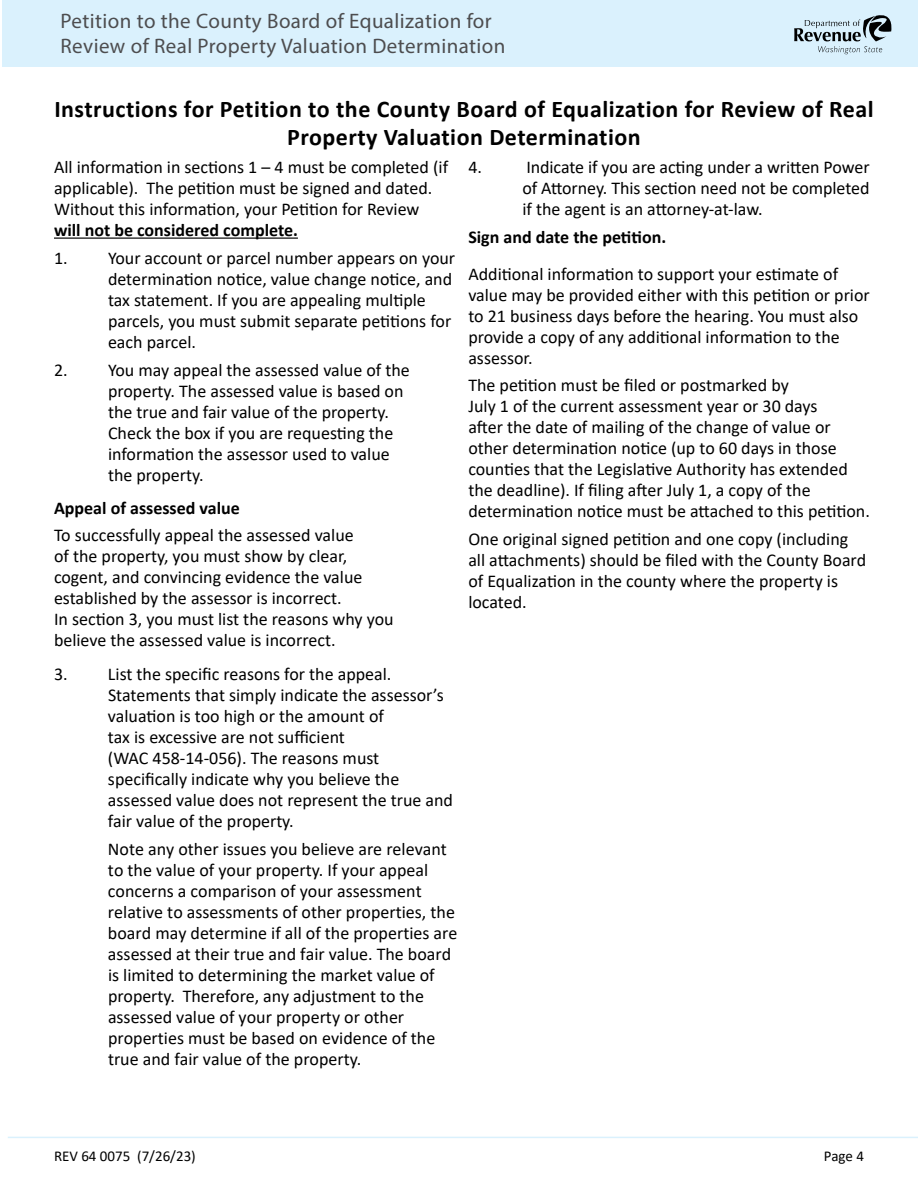
<style>
.page{position:relative;width:918px;height:1188px;background:#fff}
.page>*{position:absolute;margin:0;border:0;box-sizing:border-box;transform-origin:0 0}
.Normal__P{font:700 24px/28.8px "Calibri";letter-spacing:.02em;color:#000;text-align:center}
.t1{font:21px/25.2px "Myriad Pro";letter-spacing:.02em;color:#4d4d4f}
.Heading_4{font:18px/21px "Calibri";color:#000}
.Heading_4-2{font:700 18px "Calibri";color:#000}
.t2{font:15px "Calibri";color:#000}
.s1{font-weight:700}
</style>
<div class="page">
<div style="left:2px;top:0;width:916px;height:66px;background:#daf1fd"></div>
<svg style="left:794px;top:15px;width:98px;height:39px"></svg>
<hr style="left:8px;top:1137px;width:910px;height:1px;background:#daf1fd">
<hr style="left:54px;top:238px;width:244px;height:1px;background:#000">
<p class="t1" style="left:60px;top:8px;width:447px">Petition to the County Board of Equalization for<br>Review of Real Property Valuation Determination</p>
<p class="Normal__P" style="left:54px;top:94px;width:821px">Instructions for Petition to the County Board of Equalization for Review of Real<br>Property Valuation Determination</p>
<h4 class="Heading_4" style="left:54px;top:156px;width:396px">All information in sections 1 – 4 must be completed (if applicable). The petition must be signed and dated.<br>Without this information, your Petition for Review <span class="s1">will not be considered complete.</span></h4>
<h4 class="Heading_4" style="left:108px;top:247px;width:349px;text-indent:-54px">1. Your account or parcel number appears on your determination notice, value change notice, and tax statement. If you are appealing multiple parcels, you must submit separate petitions for each parcel.</h4>
<h4 class="Heading_4" style="left:108px;top:359px;width:303px;text-indent:-54px">2. You may appeal the assessed value of the property. The assessed value is based on the true and fair value of the property.<br>Check the box if you are requesting the information the assessor used to value the property.</h4>
<h4 class="Heading_4" style="left:54px;top:494px;width:301px;line-height:27px"><span class="s1">Appeal of assessed value<br></span>To successfully appeal the assessed value</h4>
<h4 class="Heading_4" style="left:54px;top:545px;width:341px">of the property, you must show by clear, cogent, and convincing evidence the value established by the assessor is incorrect.<br>In section 3, you must list the reasons why you believe the assessed value is incorrect.</h4>
<h4 class="Heading_4" style="left:54px;top:663px;width:339px">3. List the specific reasons for the appeal.</h4>
<h4 class="Heading_4" style="left:108px;top:684px;width:347px">Statements that simply indicate the assessor’s valuation is too high or the amount of<br>tax is excessive are not sufficient<br>(WAC 458-14-056). The reasons must specifically indicate why you believe the assessed value does not represent the true and fair value of the property.</h4>
<h4 class="Heading_4" style="left:108px;top:838px;width:351px">Note any other issues you believe are relevant to the value of your property. If your appeal concerns a comparison of your assessment relative to assessments of other properties, the board may determine if all of the properties are assessed at their true and fair value. The board is limited to determining the market value of property. Therefore, any adjustment to the assessed value of your property or other properties must be based on evidence of the true and fair value of the property.</h4>
<h4 class="Heading_4" style="left:468px;top:156px;width:15px">4.</h4>
<h4 class="Heading_4" style="left:522px;top:156px;width:349px;text-align:justify">Indicate if you are acting under a written Power of Attorney. This section need not be completed if the agent is an attorney-at-law.</h4>
<h4 class="Heading_4-2" style="left:468px;top:224px;width:199px">Sign and date the petition.</h4>
<h4 class="Heading_4" style="left:468px;top:263px;width:403px">Additional information to support your estimate of value may be provided either with this petition or prior to 21 business days before the hearing. You must also provide a copy of any additional information to the assessor.</h4>
<h4 class="Heading_4" style="left:468px;top:374px;width:403px">The petition must be filed or postmarked by<br>July 1 of the current assessment year or 30 days<br>after the date of mailing of the change of value or other determination notice (up to 60 days in those counties that the Legislative Authority has extended the deadline). If filing after July 1, a copy of the determination notice must be attached to this petition.</h4>
<h4 class="Heading_4" style="left:468px;top:528px;width:399px">One original signed petition and one copy (including all attachments) should be filed with the County Board of Equalization in the county where the property is located.</h4>
<p class="t2" style="left:54px;top:1145px;width:143px">REV 64 0075 (7/26/23)</p>
<p class="t2" style="left:824px;top:1145px;width:42px">Page 4</p>
</div>
